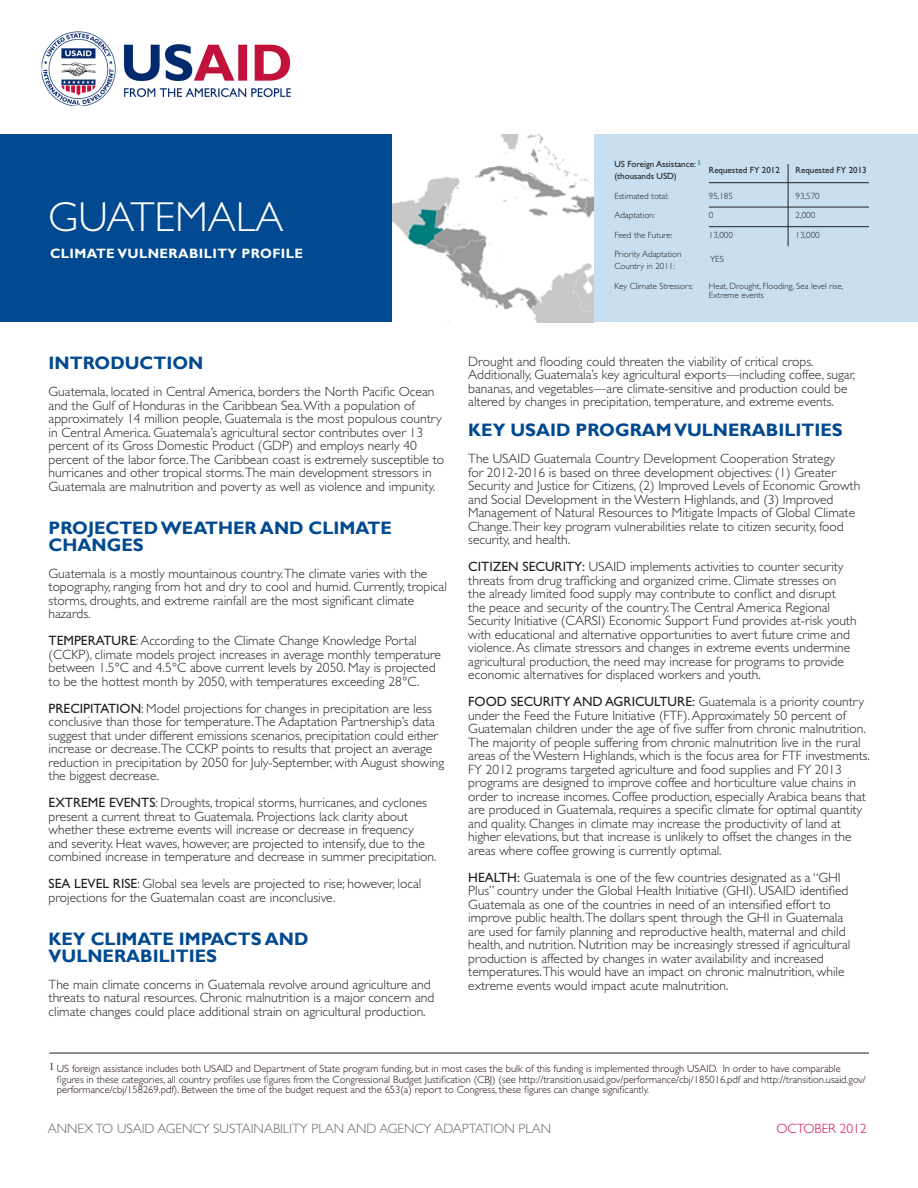
<style>
.page{position:relative;width:918px;height:1188px;background:#fff}
.page>*{position:absolute;margin:0;border:0;box-sizing:border-box;transform-origin:0 0}
.t1{font:300 42px "Gill Sans Std";color:#fff}
.t2{font:700 18px/16.5px "Gill Sans";color:#014990}
.t3{font:300 13.5px/13.5px "Gill Sans Std";color:#231f20}
.t4{font:300 13.5px "Gill Sans Std";color:#666}
.t5{font:700 13.5px "Gill Sans";letter-spacing:.03em;color:#fff}
.t6{font:300 13.5px "Gill Sans Std";color:#d20d44}
.t7{font:13.5px "Kokila";color:#231f20}
.t8{font:300 10.5px/10.5px "Gill Sans Std";color:#220b0d}
.t9{font:300 9px/12px "Gill Sans Std";color:#231f20}
.t10{font:9px "Gill Sans Std";color:#231f20}
.t11{font:9px "Kokila";color:#231f20}
.s1{font-weight:400}
</style>
<div class="page">
<div style="left:0;top:135px;width:392px;height:187px;background:#014990"></div>
<img style="left:41px;top:31px;width:250px;height:74px">
<div style="left:594px;top:135px;width:324px;height:187px;background:#c7dff1"></div>
<hr style="left:788px;top:164px;width:1px;height:82px;background:#231f20">
<hr style="left:709px;top:182px;width:160px;height:1px;background:#231f20">
<hr style="left:709px;top:207px;width:160px;height:1px;background:#231f20">
<hr style="left:709px;top:226px;width:160px;height:1px;background:#231f20">
<hr style="left:49px;top:1053px;width:820px;height:1px;background:#231f20">
<img style="left:392px;top:135px;width:202px;height:187px">
<p class="t1" style="left:48px;top:193px;width:237px">GUATEMALA</p>
<p class="t5" style="left:50px;top:245px;width:255px">CLIMATE VULNERABILITY PROFILE</p>
<p class="t11" style="left:697px;top:157px;width:5px">1</p>
<p class="t10" style="left:614px;top:159px;width:83px">US Foreign Assistance:</p>
<p class="t10" style="left:614px;top:171px;width:64px">(thousands USD)</p>
<p class="t9" style="left:614px;top:190px;width:56px">Estimated total:</p>
<p class="t9" style="left:614px;top:209px;width:42px">Adaptation:</p>
<p class="t9" style="left:614px;top:229px;width:59px">Feed the Future:</p>
<p class="t9" style="left:614px;top:248px;width:69px">Priority Adaptation<br>Country in 2011:</p>
<p class="t9" style="left:614px;top:280px;width:80px">Key Climate Stressors:</p>
<p class="t10" style="left:709px;top:165px;width:73px">Requested FY 2012</p>
<p class="t9" style="left:709px;top:190px;width:26px">95,185</p>
<p class="t9" style="left:709px;top:209px;width:6px">0</p>
<p class="t9" style="left:709px;top:229px;width:26px">13,000</p>
<p class="t9" style="left:710px;top:253px;width:15px">YES</p>
<p class="t9" style="left:709px;top:281px;width:136px;line-height:9px">Heat, Drought, Flooding, Sea level rise,<br>Extreme events</p>
<p class="t10" style="left:796px;top:165px;width:73px">Requested FY 2013</p>
<p class="t9" style="left:796px;top:190px;width:26px">93,570</p>
<p class="t9" style="left:796px;top:209px;width:21px">2,000</p>
<p class="t9" style="left:796px;top:229px;width:26px">13,000</p>
<p class="t2" style="left:49px;top:355px;width:156px">INTRODUCTION</p>
<p class="t3" style="left:49px;top:385px;width:397px">Guatemala, located in Central America, borders the North Pacific Ocean and the Gulf of Honduras in the Caribbean Sea. With a population of approximately 14 million people, Guatemala is the most populous country in Central America. Guatemala’s agricultural sector contributes over 13 percent of its Gross Domestic Product (GDP) and employs nearly 40 percent of the labor force.The Caribbean coast is extremely susceptible to hurricanes and other tropical storms.The main development stressors in Guatemala are malnutrition and poverty as well as violence and impunity.</p>
<p class="t2" style="left:49px;top:520px;width:345px">PROJECTED WEATHER AND CLIMATE<br>CHANGES</p>
<p class="t3" style="left:49px;top:567px;width:400px">Guatemala is a mostly mountainous country.The climate varies with the topography, ranging from hot and dry to cool and humid. Currently, tropical storms, droughts, and extreme rainfall are the most significant climate hazards.</p>
<p class="t3" style="left:49px;top:634px;width:394px"><span class="s1">TEMPERATURE</span>: According to the Climate Change Knowledge Portal (CCKP), climate models project increases in average monthly temperature between 1.5°C and 4.5°C above current levels by 2050. May is projected to be the hottest month by 2050, with temperatures exceeding 28°C.</p>
<p class="t3" style="left:49px;top:702px;width:397px"><span class="s1">PRECIPITATION</span>: Model projections for changes in precipitation are less conclusive than those for temperature.The Adaptation Partnership’s data suggest that under different emissions scenarios, precipitation could either increase or decrease.The CCKP points to results that project an average reduction in precipitation by 2050 for July-September, with August showing the biggest decrease.</p>
<p class="t3" style="left:49px;top:796px;width:389px"><span class="s1">EXTREME EVENTS</span>: Droughts, tropical storms, hurricanes, and cyclones present a current threat to Guatemala. Projections lack clarity about whether these extreme events will increase or decrease in frequency<br>and severity. Heat waves, however, are projected to intensify, due to the combined increase in temperature and decrease in summer precipitation.</p>
<p class="t3" style="left:49px;top:877px;width:374px"><span class="s1">SEA LEVEL RISE</span>: Global sea levels are projected to rise; however, local projections for the Guatemalan coast are inconclusive.</p>
<p class="t2" style="left:49px;top:931px;width:261px">KEY CLIMATE IMPACTS AND<br>VULNERABILITIES</p>
<p class="t3" style="left:49px;top:978px;width:387px">The main climate concerns in Guatemala revolve around agriculture and threats to natural resources. Chronic malnutrition is a major concern and climate changes could place additional strain on agricultural production.</p>
<p class="t3" style="left:468px;top:355px;width:389px">Drought and flooding could threaten the viability of critical crops.<br>Additionally, Guatemala’s key agricultural exports—including coffee, sugar, bananas, and vegetables—are climate-sensitive and production could be altered by changes in precipitation, temperature, and extreme events.</p>
<p class="t2" style="left:468px;top:423px;width:376px">KEY USAID PROGRAM VULNERABILITIES</p>
<p class="t3" style="left:468px;top:452px;width:393px">The USAID Guatemala Country Development Cooperation Strategy<br>for 2012-2016 is based on three development objectives: (1) Greater Security and Justice for Citizens, (2) Improved Levels of Economic Growth and Social Development in the Western Highlands, and (3) Improved Management of Natural Resources to Mitigate Impacts of Global Climate Change.Their key program vulnerabilities relate to citizen security, food security, and health.</p>
<p class="t3" style="left:468px;top:560px;width:390px"><span class="s1">CITIZEN SECURITY:</span> USAID implements activities to counter security threats from drug trafficking and organized crime. Climate stresses on the already limited food supply may contribute to conflict and disrupt<br>the peace and security of the country.The Central America Regional Security Initiative (CARSI) Economic Support Fund provides at-risk youth with educational and alternative opportunities to avert future crime and violence. As climate stressors and changes in extreme events undermine agricultural production, the need may increase for programs to provide economic alternatives for displaced workers and youth.</p>
<p class="t3" style="left:468px;top:695px;width:403px"><span class="s1">FOOD SECURITY AND AGRICULTURE:</span> Guatemala is a priority country under the Feed the Future Initiative (FTF). Approximately 50 percent of Guatemalan children under the age of five suffer from chronic malnutrition.<br>The majority of people suffering from chronic malnutrition live in the rural areas of the Western Highlands, which is the focus area for FTF investments.<br>FY 2012 programs targeted agriculture and food supplies and FY 2013 programs are designed to improve coffee and horticulture value chains in order to increase incomes. Coffee production, especially Arabica beans that are produced in Guatemala, requires a specific climate for optimal quantity and quality. Changes in climate may increase the productivity of land at higher elevations, but that increase is unlikely to offset the changes in the areas where coffee growing is currently optimal.</p>
<p class="t3" style="left:468px;top:871px;width:384px"><span class="s1">HEALTH:</span> Guatemala is one of the few countries designated as a “GHI Plus” country under the Global Health Initiative (GHI). USAID identified Guatemala as one of the countries in need of an intensified effort to improve public health.The dollars spent through the GHI in Guatemala are used for family planning and reproductive health, maternal and child health, and nutrition. Nutrition may be increasingly stressed if agricultural production is affected by changes in water availability and increased temperatures.This would have an impact on chronic malnutrition, while extreme events would impact acute malnutrition.</p>
<p class="t7" style="left:49px;top:1058px;width:7px">1</p>
<p class="t8" style="left:57px;top:1063px;width:811px">US foreign assistance includes both USAID and Department of State program funding, but in most cases the bulk of this funding is implemented through USAID. In order to have comparable figures in these categories, all country profiles use figures from the Congressional Budget Justification (CBJ) (see http://transition.usaid.gov/performance/cbj/185016.pdf and http://transition.usaid.gov/ performance/cbj/158269.pdf). Between the time of the budget request and the 653(a) report to Congress, these figures can change significantly.</p>
<p class="t4" style="left:48px;top:1121px;width:505px">ANNEX TO USAID AGENCY SUSTAINABILITY PLAN AND AGENCY ADAPTATION PLAN</p>
<p class="t6" style="left:776px;top:1121px;width:92px">OCTOBER 2012</p>
</div>
